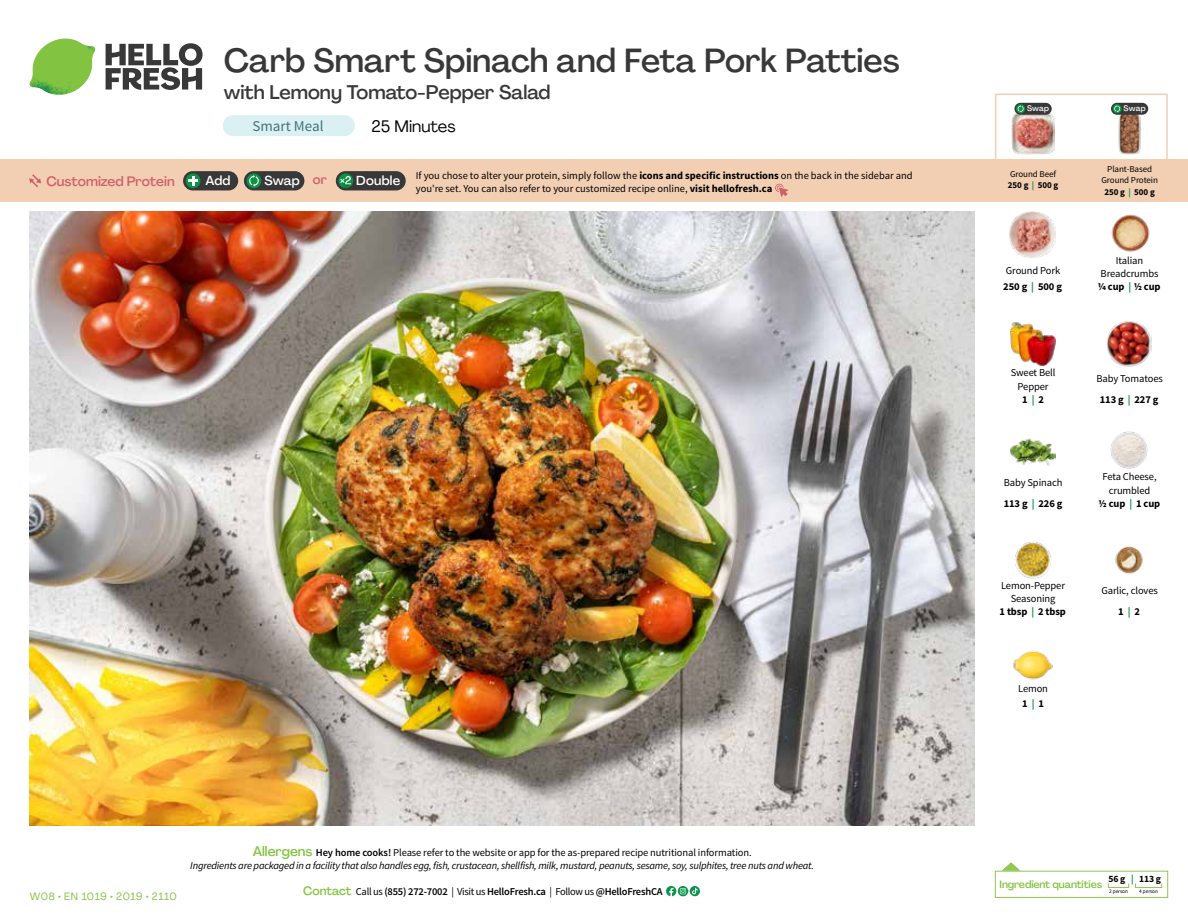
<style>
.page{position:relative;width:1188px;height:918px;background:#fff}
.page>*{position:absolute;margin:0;border:0;box-sizing:border-box;transform-origin:0 0}
.t1{font:500 33px "Agrandir";color:#383839}
.t2{font:500 19.5px "Agrandir";color:#383839}
.t3{font:16.5px "Agrandir";color:#000}
.t4{font:15px "Source Sans Pro";color:#43717b}
.t5{font:500 13.5px "Agrandir";color:#d15f6a}
.t6{font:500 12.9px "Agrandir";letter-spacing:.015em;color:#fff}
.t7{font:10.5px/13.2px "Source Sans Pro";letter-spacing:-.01em;color:#000;text-align:center}
.t8{font:italic 10.5px/13.5px "Source Sans Pro";letter-spacing:-.02em;color:#000;text-align:center}
.t9{font:600 10.5px "Source Sans Pro";letter-spacing:-.02em;color:#000}
.t10{font:500 10.5px "Agrandir";letter-spacing:-.01em;color:#82c341}
.t11{font:10.5px "Agrandir";letter-spacing:.05em;color:#82c341}
.t12{font:700 9.6px "Source Sans Pro";color:#000}
.t13{font:9px/11.4px "Source Sans Pro";letter-spacing:-.01em;color:#000;text-align:center}
.t14{font:500 7.95px "Agrandir";letter-spacing:.01em;color:#fff}
.t15{font:5.25px "Source Sans Pro";letter-spacing:-.01em;color:#000}
.s1{color:#d15f6a}
.s2{font-weight:700}
.s3{font-weight:700;color:#0b9446}
.s4{font-family:"Agrandir";font-weight:500;font-style:normal;font-size:13.5px;color:#82c341}
.s5{font-weight:600;font-style:normal}
.s6{font-style:normal}
.s7{font-family:"Agrandir";font-weight:500;font-size:12px;color:#82c341}
.s8{font-weight:400}
.s9{color:#0b9446}
</style>
<div class="page">
<svg style="left:106px;top:43px;width:97px;height:47px"></svg>
<svg style="left:34px;top:39px;width:59px;height:38px"></svg>
<img style="left:65px;top:39px;width:30px;height:25px">
<img style="left:33px;top:60px;width:56px;height:10px">
<img style="left:29px;top:64px;width:58px;height:31px">
<img style="left:64px;top:70px;width:25px;height:24px">
<img style="left:30px;top:211px;width:945px;height:615px">
<svg style="left:690px;top:886px;width:10px;height:10px"></svg>
<svg style="left:666px;top:886px;width:32px;height:10px"></svg>
<svg style="left:1002px;top:862px;width:19px;height:9px"></svg>
<div style="left:995px;top:871px;width:173px;height:27px;border:1px solid #91c84e"></div>
<div style="left:1108px;top:883px;width:21px;height:5px;border:1px solid #91c84e"></div>
<div style="left:1135px;top:883px;width:27px;height:5px;border:1px solid #91c84e"></div>
<img style="left:1011px;top:322px;width:45px;height:44px">
<img style="left:1107px;top:321px;width:45px;height:45px">
<img style="left:1011px;top:438px;width:45px;height:28px">
<img style="left:1110px;top:431px;width:38px;height:38px">
<img style="left:1014px;top:542px;width:37px;height:37px">
<img style="left:1115px;top:546px;width:28px;height:28px">
<img style="left:1013px;top:651px;width:40px;height:29px">
<img style="left:1111px;top:214px;width:39px;height:38px">
<img style="left:1010px;top:212px;width:45px;height:45px">
<div style="left:0;top:160px;width:1188px;height:42px;background:#f2cfb3"></div>
<svg style="left:29px;top:174px;width:12px;height:13px"></svg>
<div style="left:336px;top:171px;width:70px;height:19px;background:#383839;border-radius:10px"></div>
<svg style="left:338px;top:173px;width:15px;height:15px"></svg>
<div style="left:341px;top:180px;width:11px;height:11px;background:#000;opacity:.35"></div>
<svg style="left:339px;top:176px;width:12px;height:8px"></svg>
<div style="left:244px;top:171px;width:60px;height:19px;background:#383839;border-radius:10px"></div>
<div style="left:247px;top:173px;width:14px;height:15px;background:#0b9446;border-radius:50%"></div>
<svg style="left:249px;top:175px;width:10px;height:12px"></svg>
<div style="left:183px;top:171px;width:55px;height:19px;background:#383839;border-radius:10px"></div>
<div style="left:186px;top:173px;width:14px;height:15px;background:#0b9446;border-radius:50%"></div>
<svg style="left:188px;top:176px;width:10px;height:10px"></svg>
<svg style="left:775px;top:183px;width:13px;height:14px"></svg>
<div style="left:995px;top:94px;width:173px;height:69px;border:2px solid #f2cfb3"></div>
<img style="left:1111px;top:111px;width:37px;height:44px">
<img style="left:1011px;top:113px;width:44px;height:42px">
<div style="left:1111px;top:103px;width:37px;height:12px;background:#383839;border-radius:6px"></div>
<svg style="left:1113px;top:104px;width:9px;height:9px"></svg>
<svg style="left:1114px;top:105px;width:6px;height:7px"></svg>
<div style="left:1014px;top:103px;width:38px;height:12px;background:#383839;border-radius:6px"></div>
<svg style="left:1016px;top:104px;width:9px;height:9px"></svg>
<svg style="left:1018px;top:105px;width:6px;height:7px"></svg>
<div style="left:223px;top:115px;width:132px;height:21px;background:#dbf0f2;border-radius:10px"></div>
<h1 class="t1" style="left:224px;top:40px;width:677px">Carb Smart Spinach and Feta Pork Patties</h1>
<h2 class="t2" style="left:224px;top:80px;width:328px">with Lemony Tomato-Pepper Salad</h2>
<h3 class="t3" style="left:372px;top:116px;width:86px">25 Minutes</h3>
<h3 class="t4" style="left:253px;top:117px;width:73px">Smart Meal</h3>
<p class="t14" style="left:1027px;top:104px;width:24px">Swap</p>
<p class="t14" style="left:1124px;top:104px;width:24px">Swap</p>
<p class="t5" style="left:46px;top:173px;width:130px">Customized Protein</p>
<p class="t6" style="left:205px;top:172px;width:27px">Add</p>
<p class="t6" style="left:264px;top:172px;width:64px">Swap <span class="s1">or</span></p>
<p class="t6" style="left:356px;top:172px;width:45px">Double</p>
<p class="t13" style="left:1101px;top:163px;width:58px">Plant-Based<br>Ground Protein<br><span class="s2">250 g</span> <span class="s3">|</span> <span class="s2">500 g</span></p>
<p class="t13" style="left:1008px;top:169px;width:52px;line-height:10.9px;text-align:left">Ground Beef<br><span class="s2">250 g</span> <span class="s3">|</span> <span class="s2">500 g</span></p>
<p class="t7" style="left:416px;top:168px;width:498px;text-align:left">If you chose to alter your protein, simply follow the <span class="s2">icons and specific instructions</span> on the back in the sidebar and you're set. You can also refer to your customized recipe online, <span class="s2">visit hellofresh.ca</span></p>
<p class="t7" style="left:1003px;top:262px;width:60px;line-height:16.4px;text-align:left">Ground Pork<br><span class="s2">250 g</span> <span class="s3">|</span> <span class="s2">500 g</span></p>
<p class="t7" style="left:1097px;top:254px;width:65px">Italian<br>Breadcrumbs<br><span class="s2">1/4 cup</span> <span class="s3">|</span> <span class="s2">1/2 cup</span></p>
<p class="t7" style="left:1011px;top:366px;width:46px">Sweet Bell<br>Pepper<br><span class="s2">1</span> <span class="s3">|</span> <span class="s2">2</span></p>
<p class="t7" style="left:1096px;top:369px;width:68px;line-height:20.1px">Baby Tomatoes<br><span class="s2">113 g</span> <span class="s3">|</span> <span class="s2">227 g</span></p>
<p class="t7" style="left:1004px;top:472px;width:60px;line-height:21.1px;text-align:left">Baby Spinach<br><span class="s2">113 g</span> <span class="s3">|</span> <span class="s2">226 g</span></p>
<p class="t7" style="left:1098px;top:470px;width:64px">Feta Cheese, crumbled<br><span class="s2">1/2 cup</span> <span class="s3">|</span> <span class="s2">1 cup</span></p>
<p class="t7" style="left:1000px;top:579px;width:68px">Lemon-Pepper<br>Seasoning<br><span class="s2">1 tbsp</span> <span class="s3">|</span> <span class="s2">2 tbsp</span></p>
<p class="t7" style="left:1101px;top:580px;width:58px;line-height:21.1px">Garlic, cloves<br><span class="s2">1</span> <span class="s3">|</span> <span class="s2">2</span></p>
<p class="t11" style="left:30px;top:890px;width:149px">W08 • EN 1019 • 2019 • 2110</p>
<p class="t8" style="left:190px;top:846px;width:625px"><span class="s4">Allergens</span> <span class="s5">Hey home cooks!</span> <span class="s6">Please refer to the website or app for the as-prepared recipe nutritional information.<br></span>Ingredients are packaged in a facility that also handles egg, fish, crustacean, shellfish, milk, mustard, peanuts, sesame, soy, sulphites, tree nuts and wheat.</p>
<p class="t9" style="left:303px;top:885px;width:361px"><span class="s7">Contact</span> <span class="s8">Call us</span> (855) 272-7002 <span class="s8">| Visit us</span> HelloFresh.ca <span class="s8">| Follow us</span> @HelloFreshCA</p>
<p class="t7" style="left:1018px;top:681px;width:31px;line-height:14.9px">Lemon<br><span class="s2">1</span> <span class="s3">|</span> <span class="s2">1</span></p>
<p class="t12" style="left:1108px;top:873px;width:54px">56 g <span class="s9">|</span> 113 g</p>
<p class="t15" style="left:1109px;top:888px;width:20px">2 person</p>
<p class="t15" style="left:1139px;top:888px;width:20px">4 person</p>
<p class="t10" style="left:1000px;top:878px;width:104px">Ingredient quantities</p>
</div>
